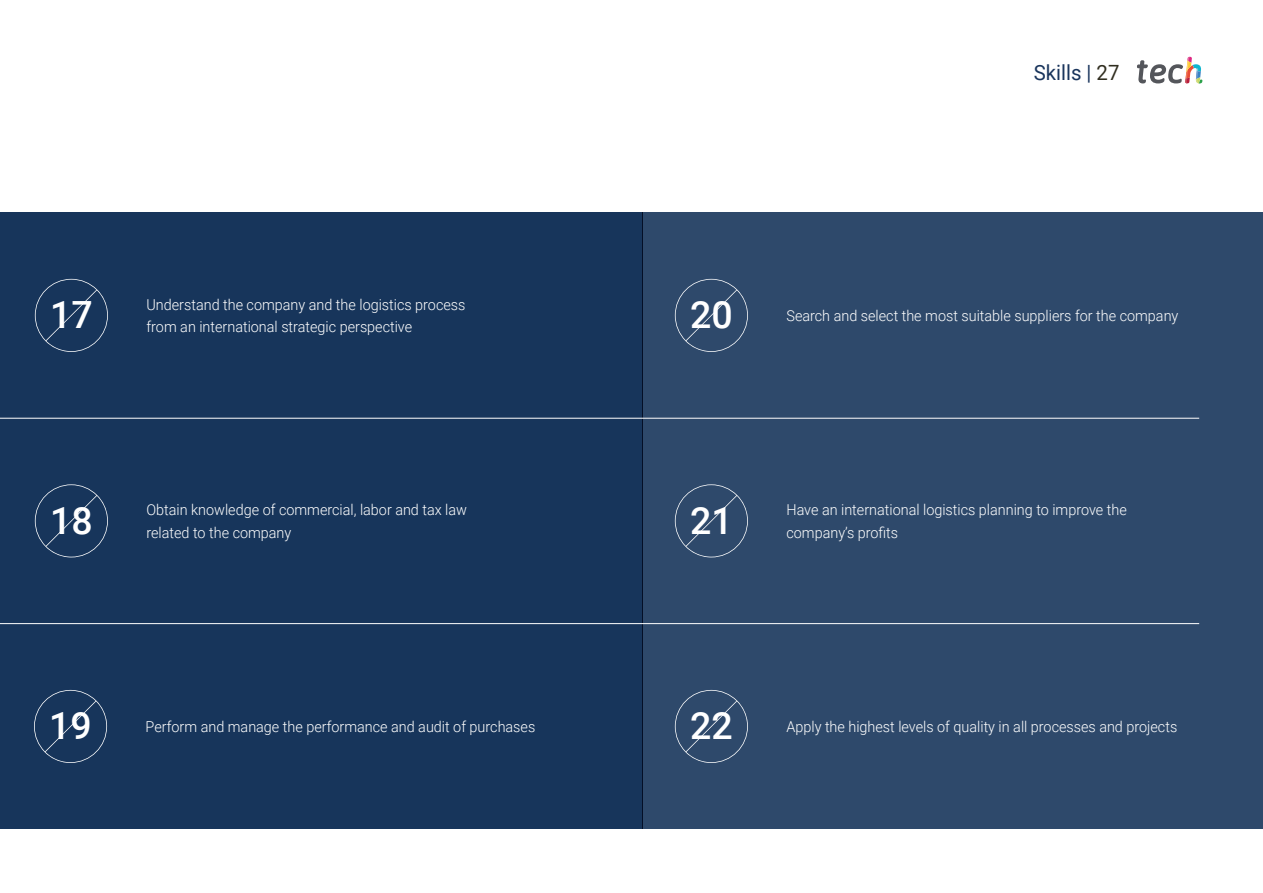
<style>
.page{position:relative;width:1263px;height:893px;background:#fff}
.page>*{position:absolute;margin:0;border:0;box-sizing:border-box;transform-origin:0 0}
.t1{font:500 37.5px "Roboto";color:#fff}
.t2{font:21px "Roboto";color:#1a355c}
.t3{font:300 15px/22.5px "Roboto";color:#fff;scale:.96 1}
.s1{color:#312e20}
</style>
<div class="page">
<div style="left:0;top:213px;width:642px;height:616px;background:#17355b"></div>
<div style="left:642px;top:213px;width:621px;height:616px;background:#2e496b"></div>
<svg style="left:35px;top:279px;width:73px;height:73px"></svg>
<svg style="left:675px;top:279px;width:73px;height:73px"></svg>
<svg style="left:35px;top:484px;width:73px;height:73px"></svg>
<svg style="left:675px;top:484px;width:73px;height:73px"></svg>
<svg style="left:34px;top:690px;width:73px;height:73px"></svg>
<svg style="left:675px;top:690px;width:73px;height:73px"></svg>
<svg style="left:1137px;top:57px;width:65px;height:27px"></svg>
<hr style="left:0;top:418px;width:1199px;height:1px;background:#fff">
<hr style="left:0;top:623px;width:1199px;height:1px;background:#fff">
<h2 class="t2" style="left:1034px;top:57px;width:87px">Skills | <span class="s1">27</span></h2>
<p class="t3" style="left:146px;top:293px;width:334px">Understand the company and the logistics process from an international strategic perspective</p>
<h1 class="t1" style="left:50px;top:288px;width:44px">17</h1>
<h1 class="t1" style="left:690px;top:288px;width:44px">20</h1>
<p class="t3" style="left:786px;top:304px;width:410px">Search and select the most suitable suppliers for the company</p>
<h1 class="t1" style="left:50px;top:494px;width:44px">18</h1>
<p class="t3" style="left:146px;top:498px;width:335px">Obtain knowledge of commercial, labor and tax law</p>
<p class="t3" style="left:146px;top:521px;width:152px">related to the company</p>
<h1 class="t1" style="left:690px;top:494px;width:44px">21</h1>
<p class="t3" style="left:786px;top:498px;width:356px">Have an international logistics planning to improve the</p>
<p class="t3" style="left:786px;top:521px;width:118px">company’s profits</p>
<h1 class="t1" style="left:49px;top:699px;width:44px">19</h1>
<p class="t3" style="left:146px;top:715px;width:407px">Perform and manage the performance and audit of purchases</p>
<h1 class="t1" style="left:690px;top:699px;width:44px">22</h1>
<p class="t3" style="left:786px;top:715px;width:409px">Apply the highest levels of quality in all processes and projects</p>
</div>
